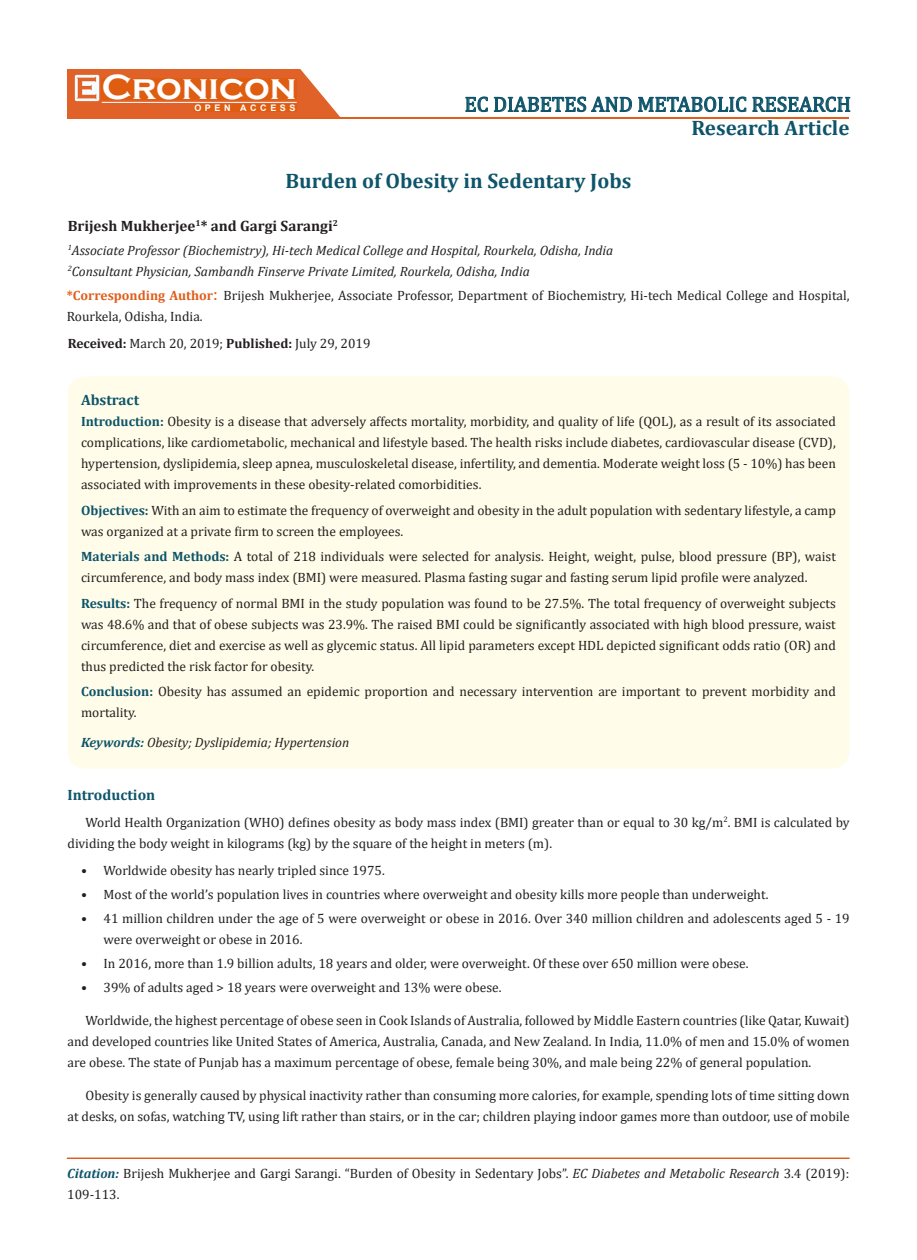
<style>
.page{position:relative;width:917px;height:1260px;background:#fff}
.page>*{position:absolute;margin:0;border:0;box-sizing:border-box;transform-origin:0 0}
.t1{font:700 36px "Copperplate Gothic";color:#fff}
.t2{font:700 21px "Cambria";color:#0e546a}
.t3{font:21px "Cambria";color:#0e546a}
.t4{font:700 15px "Cambria";color:#231f20}
.t5{font:700 15px "Cambria";color:#0e546a}
.t6{font:13.5px/21px "Cambria";color:#231f20}
.t7{font:italic 13.5px "Cambria";color:#231f20}
.t8{font:700 9px "Arial";letter-spacing:.4em;color:#fff}
.s1{font-weight:700;color:#e05d1a}
.s2{font-size:18px;color:#e05d1a}
.s3{font-weight:700}
.s4{font-weight:700;color:#0e546a}
.s5{font-weight:700;font-style:italic;color:#0e546a}
.s6{font-style:italic}
</style>
<div class="page">
<div style="left:67px;top:70px;width:290px;height:49px;background:#e06228"></div>
<svg style="left:300px;top:69px;width:90px;height:49px"></svg>
<img style="left:75px;top:75px;width:24px;height:26px">
<div style="left:102px;top:79px;width:195px;height:21px;background:#df5d11"></div>
<div style="left:194px;top:105px;width:103px;height:7px;background:#df5d11"></div>
<svg style="left:465px;top:97px;width:167px;height:15px"></svg>
<svg style="left:638px;top:97px;width:108px;height:15px"></svg>
<svg style="left:752px;top:97px;width:98px;height:15px"></svg>
<hr style="left:102px;top:102px;width:194px;height:1px;background:#fff">
<hr style="left:279px;top:118px;width:569px;height:1px;background:#e05d1a">
<div style="left:67px;top:1158px;width:782px;height:1px;border:1px solid #e05d1a"></div>
<div style="left:67px;top:376px;width:782px;height:393px;background:#fffde9;border-radius:18px"></div>
<p class="t1" style="left:102px;top:68px;width:196px">Cronicon</p>
<p class="t8" style="left:194px;top:102px;width:103px">OPEN ACCESS</p>
<p class="t3" style="left:464px;top:92px;width:388px">EC DIABETES AND METABOLIC RESEARCH</p>
<p class="t2" style="left:691px;top:113px;width:160px">Research Article</p>
<p class="t2" style="left:285px;top:166px;width:347px">Burden of Obesity in Sedentary Jobs</p>
<p class="t4" style="left:68px;top:215px;width:272px">Brijesh Mukherjee<sup>1</sup>* and Gargi Sarangi<sup>2</sup></p>
<p class="t7" style="left:68px;top:241px;width:547px"><sup>1</sup>Associate Professor (Biochemistry), Hi-tech Medical College and Hospital, Rourkela, Odisha, India</p>
<p class="t7" style="left:68px;top:262px;width:463px"><sup>2</sup>Consultant Physician, Sambandh Finserve Private Limited, Rourkela, Odisha, India</p>
<p class="t6" style="left:67px;top:285px;width:784px"><span class="s1">*Corresponding Author</span><span class="s2">:</span> Brijesh Mukherjee, Associate Professor, Department of Biochemistry, Hi-tech Medical College and Hospital,<br>Rourkela, Odisha, India.</p>
<p class="t6" style="left:68px;top:332px;width:304px"><span class="s3">Received:</span> March 20, 2019; <span class="s3">Published:</span> July 29, 2019</p>
<p class="t5" style="left:81px;top:389px;width:60px">Abstract</p>
<p class="t6" style="left:81px;top:411px;width:756px;text-align:justify"><span class="s4">Introduction:</span> Obesity is a disease that adversely affects mortality, morbidity, and quality of life (QOL), as a result of its associated complications, like cardiometabolic, mechanical and lifestyle based. The health risks include diabetes, cardiovascular disease (CVD), hypertension, dyslipidemia, sleep apnea, musculoskeletal disease, infertility, and dementia. Moderate weight loss (5 - 10%) has been associated with improvements in these obesity-related comorbidities.</p>
<p class="t6" style="left:81px;top:499px;width:756px"><span class="s4">Objectives:</span> With an aim to estimate the frequency of overweight and obesity in the adult population with sedentary lifestyle, a camp was organized at a private firm to screen the employees.</p>
<p class="t6" style="left:81px;top:546px;width:756px"><span class="s4">Materials and Methods:</span> A total of 218 individuals were selected for analysis. Height, weight, pulse, blood pressure (BP), waist circumference, and body mass index (BMI) were measured. Plasma fasting sugar and fasting serum lipid profile were analyzed.</p>
<p class="t6" style="left:81px;top:592px;width:756px;text-align:justify"><span class="s4">Results:</span> The frequency of normal BMI in the study population was found to be 27.5%. The total frequency of overweight subjects was 48.6% and that of obese subjects was 23.9%. The raised BMI could be significantly associated with high blood pressure, waist circumference, diet and exercise as well as glycemic status. All lipid parameters except HDL depicted significant odds ratio (OR) and thus predicted the risk factor for obesity.</p>
<p class="t6" style="left:81px;top:681px;width:756px"><span class="s4">Conclusion:</span> Obesity has assumed an epidemic proportion and necessary intervention are important to prevent morbidity and mortality.</p>
<p class="t7" style="left:81px;top:733px;width:270px"><span class="s4">Keywords:</span> Obesity; Dyslipidemia; Hypertension</p>
<p class="t5" style="left:67px;top:784px;width:89px">Introduction</p>
<p class="t6" style="left:67px;top:812px;width:783px;text-indent:18px">World Health Organization (WHO) defines obesity as body mass index (BMI) greater than or equal to 30 kg/m<sup>2</sup>. BMI is calculated by dividing the body weight in kilograms (kg) by the square of the height in meters (m).</p>
<p class="t6" style="left:81px;top:860px;width:305px">• Worldwide obesity has nearly tripled since 1975.</p>
<p class="t6" style="left:81px;top:884px;width:689px">• Most of the world’s population lives in countries where overweight and obesity kills more people than underweight.</p>
<p class="t6" style="left:103px;top:908px;width:747px;text-indent:-23px">• 41 million children under the age of 5 were overweight or obese in 2016. Over 340 million children and adolescents aged 5 - 19 were overweight or obese in 2016.</p>
<p class="t6" style="left:81px;top:953px;width:669px">• In 2016, more than 1.9 billion adults, 18 years and older, were overweight. Of these over 650 million were obese.</p>
<p class="t6" style="left:81px;top:977px;width:422px">• 39% of adults aged &gt; 18 years were overweight and 13% were obese.</p>
<p class="t6" style="left:67px;top:1010px;width:783px;text-align:justify;text-indent:18px">Worldwide, the highest percentage of obese seen in Cook Islands of Australia, followed by Middle Eastern countries (like Qatar, Kuwait) and developed countries like United States of America, Australia, Canada, and New Zealand. In India, 11.0% of men and 15.0% of women are obese. The state of Punjab has a maximum percentage of obese, female being 30%, and male being 22% of general population.</p>
<p class="t6" style="left:67px;top:1085px;width:783px;text-align:right">Obesity is generally caused by physical inactivity rather than consuming more calories, for example, spending lots of time sitting down<br>at desks, on sofas, watching TV, using lift rather than stairs, or in the car; children playing indoor games more than outdoor, use of mobile</p>
<p class="t6" style="left:67px;top:1163px;width:783px"><span class="s5">Citation:</span> Brijesh Mukherjee and Gargi Sarangi. “Burden of Obesity in Sedentary Jobs”. <span class="s6">EC Diabetes and Metabolic Research</span> 3.4 (2019):<br>109-113.</p>
</div>
